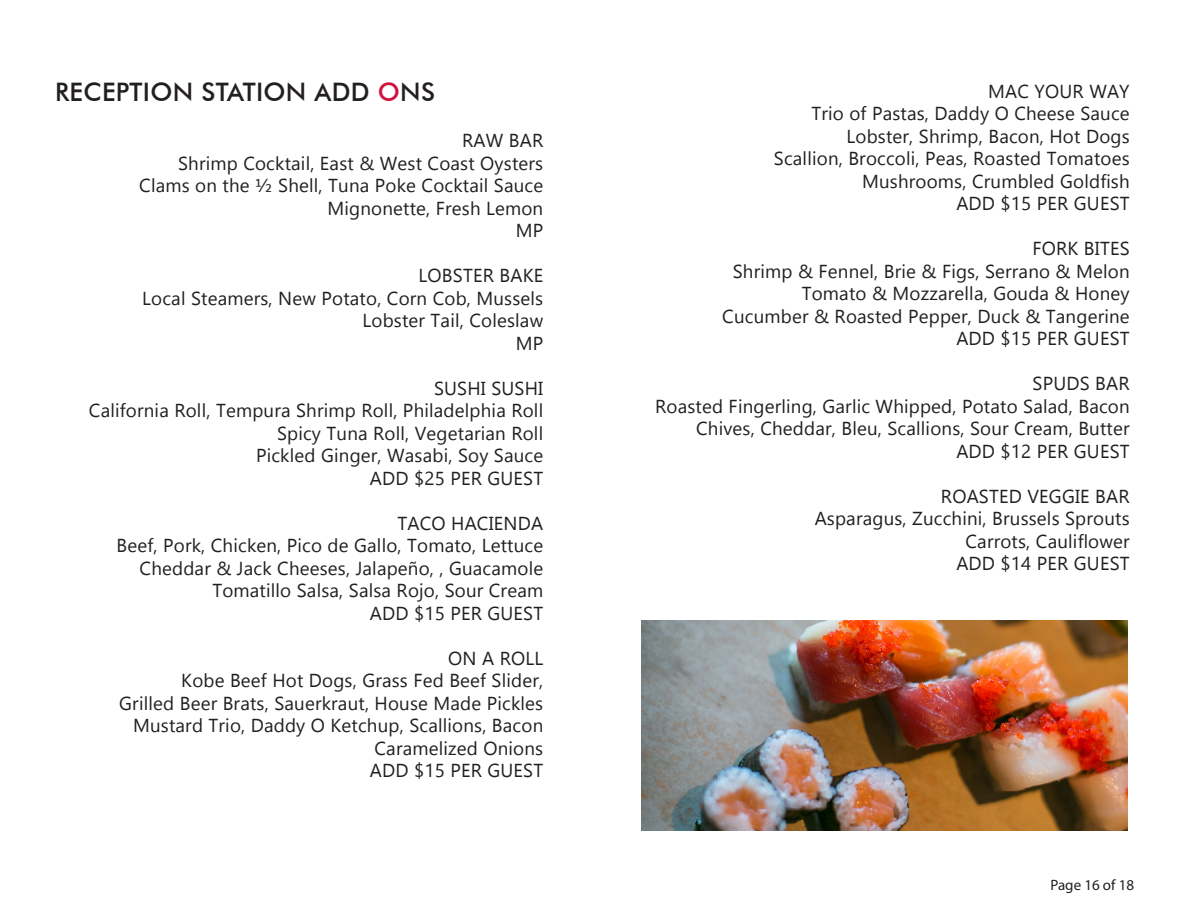
<style>
.page{position:relative;width:1188px;height:918px;background:#fff}
.page>*{position:absolute;margin:0;border:0;box-sizing:border-box;transform-origin:0 0}
.t1{font:500 25.5px "Futura BT";letter-spacing:.01em;color:#231f20}
.t2{font:18.75px/22.5px "Gadugi";letter-spacing:.01em;color:#231f20;text-align:right}
.t3{font:15px "Myriad Pro";color:#231f20}
.s1{color:#d11241}
</style>
<div class="page">
<img style="left:642px;top:620px;width:486px;height:211px">
<p class="t1" style="left:55px;top:77px;width:381px">RECEPTION STATION ADD <span class="s1">O</span>NS</p>
<p class="t2" style="left:462px;top:129px;width:83px">RAW BAR</p>
<p class="t2" style="left:139px;top:152px;width:406px">Shrimp Cocktail, East &amp; West Coast Oysters<br>Clams on the ½ Shell, Tuna Poke Cocktail Sauce<br>Mignonette, Fresh Lemon</p>
<p class="t2" style="left:516px;top:219px;width:29px">MP</p>
<p class="t2" style="left:419px;top:264px;width:126px">LOBSTER BAKE</p>
<p class="t2" style="left:142px;top:287px;width:403px">Local Steamers, New Potato, Corn Cob, Mussels<br>Lobster Tail, Coleslaw</p>
<p class="t2" style="left:516px;top:332px;width:29px">MP</p>
<p class="t2" style="left:434px;top:377px;width:111px">SUSHI SUSHI</p>
<p class="t2" style="left:89px;top:399px;width:456px">California Roll, Tempura Shrimp Roll, Philadelphia Roll<br>Spicy Tuna Roll, Vegetarian Roll<br>Pickled Ginger, Wasabi, Soy Sauce</p>
<p class="t2" style="left:370px;top:467px;width:175px">ADD $25 PER GUEST</p>
<p class="t2" style="left:397px;top:512px;width:147px">TACO HACIENDA</p>
<p class="t2" style="left:117px;top:534px;width:428px">Beef, Pork, Chicken, Pico de Gallo, Tomato, Lettuce<br>Cheddar &amp; Jack Cheeses, Jalapeño, , Guacamole<br>Tomatillo Salsa, Salsa Rojo, Sour Cream</p>
<p class="t2" style="left:370px;top:602px;width:175px">ADD $15 PER GUEST</p>
<p class="t2" style="left:448px;top:647px;width:97px">ON A ROLL</p>
<p class="t2" style="left:119px;top:669px;width:426px">Kobe Beef Hot Dogs, Grass Fed Beef Slider,<br>Grilled Beer Brats, Sauerkraut, House Made Pickles Mustard Trio, Daddy O Ketchup, Scallions, Bacon Caramelized Onions</p>
<p class="t2" style="left:370px;top:759px;width:175px">ADD $15 PER GUEST</p>
<p class="t2" style="left:988px;top:80px;width:143px">MAC YOUR WAY</p>
<p class="t2" style="left:774px;top:102px;width:357px">Trio of Pastas, Daddy O Cheese Sauce Lobster, Shrimp, Bacon, Hot Dogs Scallion, Broccoli, Peas, Roasted Tomatoes Mushrooms, Crumbled Goldfish</p>
<p class="t2" style="left:956px;top:192px;width:175px">ADD $15 PER GUEST</p>
<p class="t2" style="left:1032px;top:237px;width:99px">FORK BITES</p>
<p class="t2" style="left:722px;top:260px;width:409px">Shrimp &amp; Fennel, Brie &amp; Figs, Serrano &amp; Melon<br>Tomato &amp; Mozzarella, Gouda &amp; Honey<br>Cucumber &amp; Roasted Pepper, Duck &amp; Tangerine</p>
<p class="t2" style="left:956px;top:327px;width:175px">ADD $15 PER GUEST</p>
<p class="t2" style="left:1033px;top:372px;width:99px">SPUDS BAR</p>
<p class="t2" style="left:655px;top:395px;width:476px">Roasted Fingerling, Garlic Whipped, Potato Salad, Bacon<br>Chives, Cheddar, Bleu, Scallions, Sour Cream, Butter</p>
<p class="t2" style="left:956px;top:440px;width:175px">ADD $12 PER GUEST</p>
<p class="t2" style="left:941px;top:485px;width:190px">ROASTED VEGGIE BAR</p>
<p class="t2" style="left:815px;top:507px;width:317px">Asparagus, Zucchini, Brussels Sprouts<br>Carrots, Cauliflower</p>
<p class="t2" style="left:956px;top:552px;width:175px">ADD $14 PER GUEST</p>
<p class="t3" style="left:1050px;top:876px;width:85px">Page 16 of 18</p>
</div>
